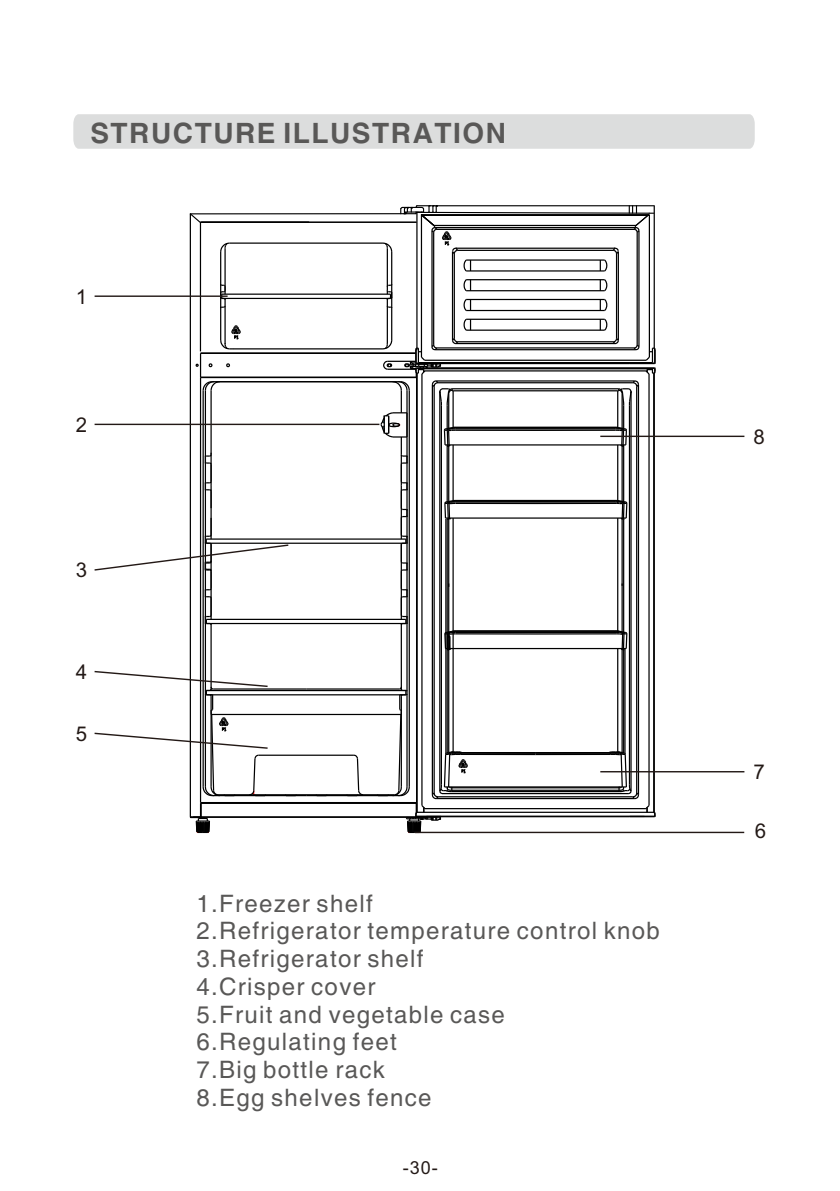
<style>
.page{position:relative;width:840px;height:1191px;background:#fff}
.page>*{position:absolute;margin:0;border:0;box-sizing:border-box;transform-origin:0 0}
.t1{font:700 28px "Arial";letter-spacing:.055em;color:#595857}
.t2{font:24px/27.8px "Arial";letter-spacing:.055em;color:#595857}
.t3{font:20.4px "Arial Unicode MS";color:#231916}
.t4{font:18px "Arial";color:#231916}
</style>
<div class="page">
<div style="left:73px;top:114px;width:681px;height:35px;background:#dcdddd"></div>
<hr style="left:193px;top:816px;width:226px;height:2px;background:#000">
<hr style="left:416px;top:815px;width:238px;height:2px;background:#000">
<hr style="left:416px;top:811px;width:238px;height:2px;background:#000">
<hr style="left:424px;top:808px;width:221px;height:1px;background:#000">
<hr style="left:200px;top:802px;width:216px;height:2px;background:#000">
<hr style="left:436px;top:798px;width:198px;height:1px;background:#000">
<hr style="left:438px;top:796px;width:194px;height:1px;background:#000">
<hr style="left:441px;top:793px;width:187px;height:1px;background:#000">
<hr style="left:451px;top:791px;width:167px;height:1px;background:#000">
<hr style="left:451px;top:789px;width:167px;height:2px;background:#000">
<hr style="left:451px;top:787px;width:168px;height:1px;background:#000">
<hr style="left:444px;top:786px;width:182px;height:1px;background:#000">
<hr style="left:190px;top:214px;width:1px;height:603px;background:#000">
<hr style="left:200px;top:377px;width:1px;height:425px;background:#000">
<hr style="left:200px;top:222px;width:1px;height:129px;background:#000">
<hr style="left:416px;top:373px;width:1px;height:439px;background:#000">
<hr style="left:421px;top:374px;width:1px;height:431px;background:#000">
<hr style="left:431px;top:385px;width:2px;height:409px;background:#000">
<hr style="left:433px;top:386px;width:1px;height:407px;background:#000">
<hr style="left:439px;top:391px;width:1px;height:400px;background:#000">
<hr style="left:440px;top:405px;width:2px;height:379px;background:#000">
<hr style="left:445px;top:519px;width:1px;height:234px;background:#000">
<hr style="left:446px;top:519px;width:1px;height:234px;background:#000">
<hr style="left:448px;top:649px;width:1px;height:103px;background:#000">
<hr style="left:200px;top:376px;width:216px;height:2px;background:#000">
<hr style="left:200px;top:352px;width:215px;height:2px;background:#000">
<hr style="left:220px;top:252px;width:1px;height:88px;background:#000">
<hr style="left:229px;top:348px;width:154px;height:1px;background:#000">
<hr style="left:229px;top:242px;width:154px;height:2px;background:#000">
<hr style="left:224px;top:249px;width:1px;height:45px;background:#000">
<hr style="left:224px;top:298px;width:1px;height:46px;background:#000">
<svg style="left:220px;top:242px;width:11px;height:11px"></svg>
<hr style="left:202px;top:390px;width:2px;height:397px;background:#000">
<hr style="left:306px;top:795px;width:94px;height:1px;background:#000">
<hr style="left:212px;top:795px;width:94px;height:1px;background:#000">
<hr style="left:205px;top:390px;width:1px;height:397px;background:#000">
<svg style="left:195px;top:324px;width:46px;height:68px"></svg>
<hr style="left:210px;top:490px;width:1px;height:49px;background:#000">
<hr style="left:210px;top:623px;width:1px;height:67px;background:#000">
<hr style="left:213px;top:688px;width:93px;height:1px;background:#000">
<hr style="left:210px;top:390px;width:1px;height:65px;background:#000">
<hr style="left:408px;top:390px;width:1px;height:397px;background:#000">
<hr style="left:406px;top:390px;width:1px;height:397px;background:#000">
<hr style="left:216px;top:381px;width:184px;height:1px;background:#000">
<hr style="left:400px;top:623px;width:1px;height:67px;background:#000">
<hr style="left:306px;top:688px;width:93px;height:1px;background:#000">
<hr style="left:218px;top:794px;width:176px;height:1px;background:#000">
<hr style="left:258px;top:754px;width:96px;height:2px;background:#000">
<svg style="left:283px;top:794px;width:15px;height:3px"></svg>
<hr style="left:211px;top:714px;width:190px;height:1px;background:#000">
<svg style="left:314px;top:794px;width:15px;height:3px"></svg>
<svg style="left:344px;top:754px;width:20px;height:43px"></svg>
<svg style="left:189px;top:803px;width:21px;height:31px"></svg>
<hr style="left:222px;top:293px;width:168px;height:2px;background:#000">
<svg style="left:220px;top:283px;width:6px;height:26px"></svg>
<hr style="left:222px;top:298px;width:168px;height:1px;background:#000">
<svg style="left:204px;top:453px;width:8px;height:55px"></svg>
<hr style="left:206px;top:619px;width:199px;height:1px;background:#000">
<hr style="left:206px;top:623px;width:199px;height:1px;background:#000">
<hr style="left:206px;top:538px;width:199px;height:1px;background:#000">
<hr style="left:206px;top:542px;width:199px;height:2px;background:#000">
<hr style="left:206px;top:690px;width:199px;height:1px;background:#000">
<hr style="left:206px;top:694px;width:199px;height:1px;background:#000">
<hr style="left:94px;top:295px;width:133px;height:2px;background:#231916">
<hr style="left:94px;top:424px;width:285px;height:1px;background:#231916">
<svg style="left:94px;top:518px;width:196px;height:108px"></svg>
<svg style="left:94px;top:670px;width:175px;height:127px"></svg>
<hr style="left:452px;top:518px;width:1px;height:234px;background:#000">
<hr style="left:460px;top:752px;width:75px;height:2px;background:#000">
<hr style="left:460px;top:753px;width:75px;height:2px;background:#000">
<svg style="left:375px;top:685px;width:93px;height:149px"></svg>
<hr style="left:616px;top:648px;width:2px;height:104px;background:#000">
<hr style="left:621px;top:649px;width:1px;height:103px;background:#000">
<hr style="left:622px;top:648px;width:2px;height:105px;background:#000">
<hr style="left:624px;top:648px;width:1px;height:105px;background:#000">
<hr style="left:628px;top:405px;width:1px;height:379px;background:#000">
<hr style="left:630px;top:391px;width:1px;height:400px;background:#000">
<hr style="left:635px;top:386px;width:2px;height:407px;background:#000">
<hr style="left:637px;top:385px;width:1px;height:409px;background:#000">
<hr style="left:648px;top:374px;width:1px;height:431px;background:#000">
<hr style="left:652px;top:373px;width:2px;height:439px;background:#000">
<hr style="left:551px;top:752px;width:58px;height:1px;background:#000">
<svg style="left:535px;top:752px;width:16px;height:1px"></svg>
<hr style="left:535px;top:753px;width:75px;height:2px;background:#000">
<svg style="left:607px;top:750px;width:49px;height:67px"></svg>
<hr style="left:600px;top:435px;width:144px;height:2px;background:#231916">
<hr style="left:600px;top:771px;width:144px;height:1px;background:#231916">
<hr style="left:415px;top:831px;width:328px;height:2px;background:#231916">
<hr style="left:200px;top:222px;width:216px;height:1px;background:#000">
<svg style="left:189px;top:213px;width:12px;height:11px"></svg>
<hr style="left:190px;top:213px;width:226px;height:1px;background:#000">
<svg style="left:379px;top:205px;width:277px;height:446px"></svg>
<p class="t1" style="left:90px;top:123px;width:417px">STRUCTURE ILLUSTRATION</p>
<p class="t3" style="left:76px;top:289px;width:13px">1</p>
<p class="t3" style="left:76px;top:417px;width:13px">2</p>
<p class="t3" style="left:76px;top:562px;width:13px">3</p>
<p class="t3" style="left:76px;top:664px;width:13px">4</p>
<p class="t3" style="left:76px;top:726px;width:13px">5</p>
<p class="t2" style="left:196px;top:891px;width:464px">1.Freezer shelf<br>2.Refrigerator temperature control knob<br>3.Refrigerator shelf<br>4.Crisper cover<br>5.Fruit and vegetable case<br>6.Regulating feet<br>7.Big bottle rack<br>8.Egg shelves fence</p>
<p class="t4" style="left:402px;top:1160px;width:37px">-30-</p>
<p class="t3" style="left:753px;top:429px;width:13px">8</p>
<p class="t3" style="left:753px;top:764px;width:13px">7</p>
<p class="t3" style="left:754px;top:823px;width:13px">6</p>
</div>
